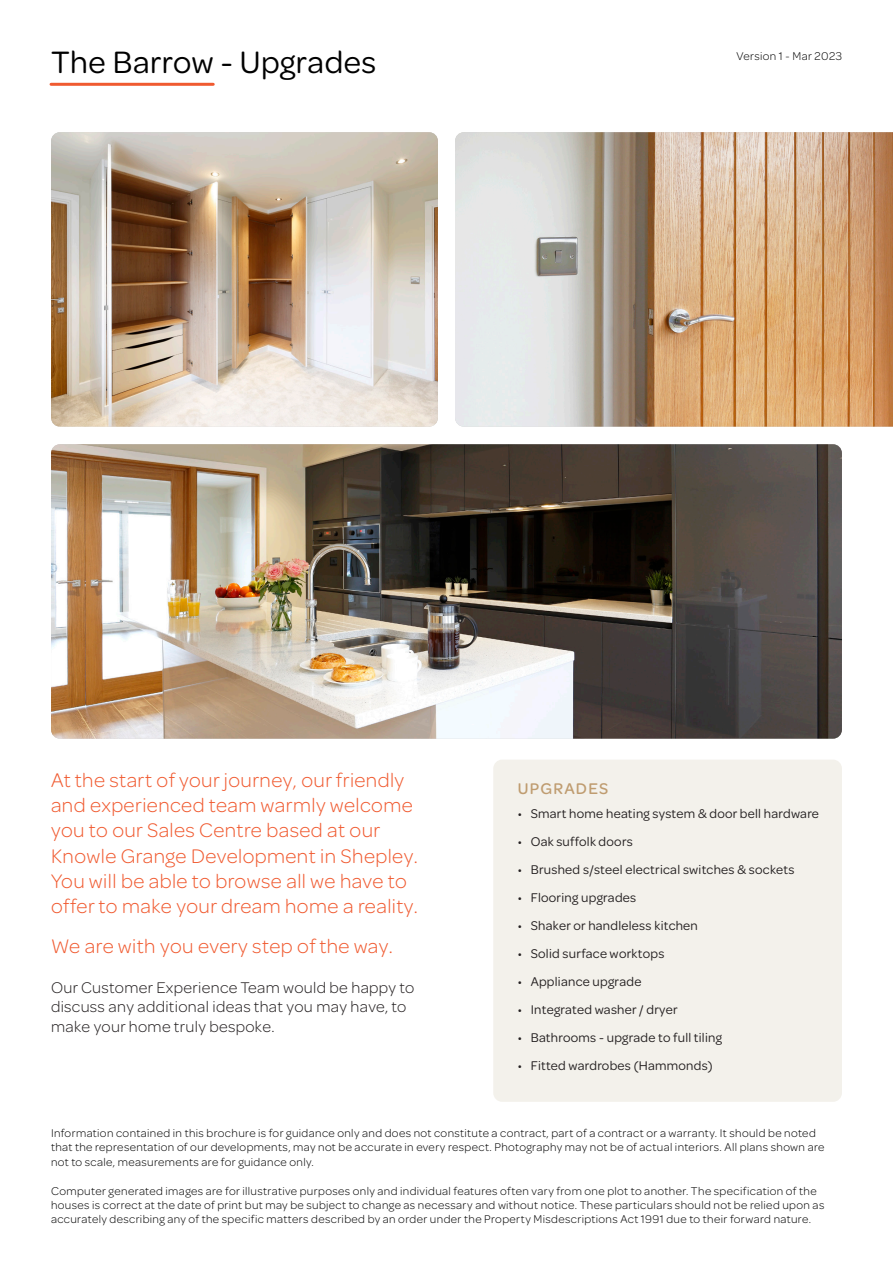
<style>
.page{position:relative;width:893px;height:1263px;background:#fff}
.page>*{position:absolute;margin:0;border:0;box-sizing:border-box;transform-origin:0 0}
.Sub_Heading_Black{font:33px "Omnes";letter-spacing:.015em;color:#000}
.Pull-out_text{font:300 21px/25.2px "Omnes";letter-spacing:.02em;color:#f05a30}
.t1{font:300 16.5px/19.5px "Omnes";letter-spacing:.02em;color:#231f20}
.All-caps_Intro_Sub_H{font:500 16.5px "Omnes";letter-spacing:.075em;color:#bf9c70}
.t2{font:13.5px "Omnes";letter-spacing:.02em;color:#231f20}
.Small_text{font:300 12px/14.4px "Omnes";letter-spacing:.03em;color:#000}
</style>
<div class="page">
<hr style="left:51px;top:83px;width:162px;height:3px;background:#f05a30">
<img style="left:51px;top:444px;width:791px;height:295px">
<img style="left:51px;top:132px;width:387px;height:295px">
<img style="left:455px;top:132px;width:438px;height:295px">
<div style="left:493px;top:760px;width:349px;height:342px;background:#f3f1eb;border-radius:9px"></div>
<p class="Sub_Heading_Black" style="left:51px;top:40px;width:327px">The Barrow - Upgrades</p>
<p class="Small_text" style="left:736px;top:48px;width:107px">Version 1 - Mar 2023</p>
<p class="Pull-out_text" style="left:51px;top:766px;width:368px">At the start of your journey, our friendly and experienced team warmly welcome you to our Sales Centre based at our Knowle Grange Development in Shepley.<br>You will be able to browse all we have to offer to make your dream home a reality.</p>
<p class="Pull-out_text" style="left:51px;top:932px;width:343px">We are with you every step of the way.</p>
<p class="t1" style="left:51px;top:976px;width:365px">Our Customer Experience Team would be happy to discuss any additional ideas that you may have, to make your home truly bespoke.</p>
<p class="All-caps_Intro_Sub_H" style="left:518px;top:777px;width:92px">UPGRADES</p>
<p class="t2" style="left:518px;top:804px;width:303px">• Smart home heating system &amp; door bell hardware</p>
<p class="t2" style="left:518px;top:832px;width:116px">• Oak suffolk doors</p>
<p class="t2" style="left:518px;top:860px;width:278px">• Brushed s/steel electrical switches &amp; sockets</p>
<p class="t2" style="left:518px;top:888px;width:120px">• Flooring upgrades</p>
<p class="t2" style="left:518px;top:916px;width:181px">• Shaker or handleless kitchen</p>
<p class="t2" style="left:518px;top:944px;width:148px">• Solid surface worktops</p>
<p class="t2" style="left:518px;top:972px;width:125px">• Appliance upgrade</p>
<p class="t2" style="left:518px;top:1000px;width:161px">• Integrated washer / dryer</p>
<p class="t2" style="left:518px;top:1028px;width:205px">• Bathrooms - upgrade to full tiling</p>
<p class="t2" style="left:518px;top:1056px;width:196px">• Fitted wardrobes (Hammonds)</p>
<p class="Small_text" style="left:51px;top:1125px;width:775px">Information contained in this brochure is for guidance only and does not constitute a contract, part of a contract or a warranty. It should be noted that the representation of our developments, may not be accurate in every respect. Photography may not be of actual interiors. All plans shown are not to scale, measurements are for guidance only.</p>
<p class="Small_text" style="left:51px;top:1183px;width:775px">Computer generated images are for illustrative purposes only and individual features often vary from one plot to another. The specification of the houses is correct at the date of print but may be subject to change as necessary and without notice. These particulars should not be relied upon as accurately describing any of the specific matters described by an order under the Property Misdescriptions Act 1991 due to their forward nature.</p>
</div>
